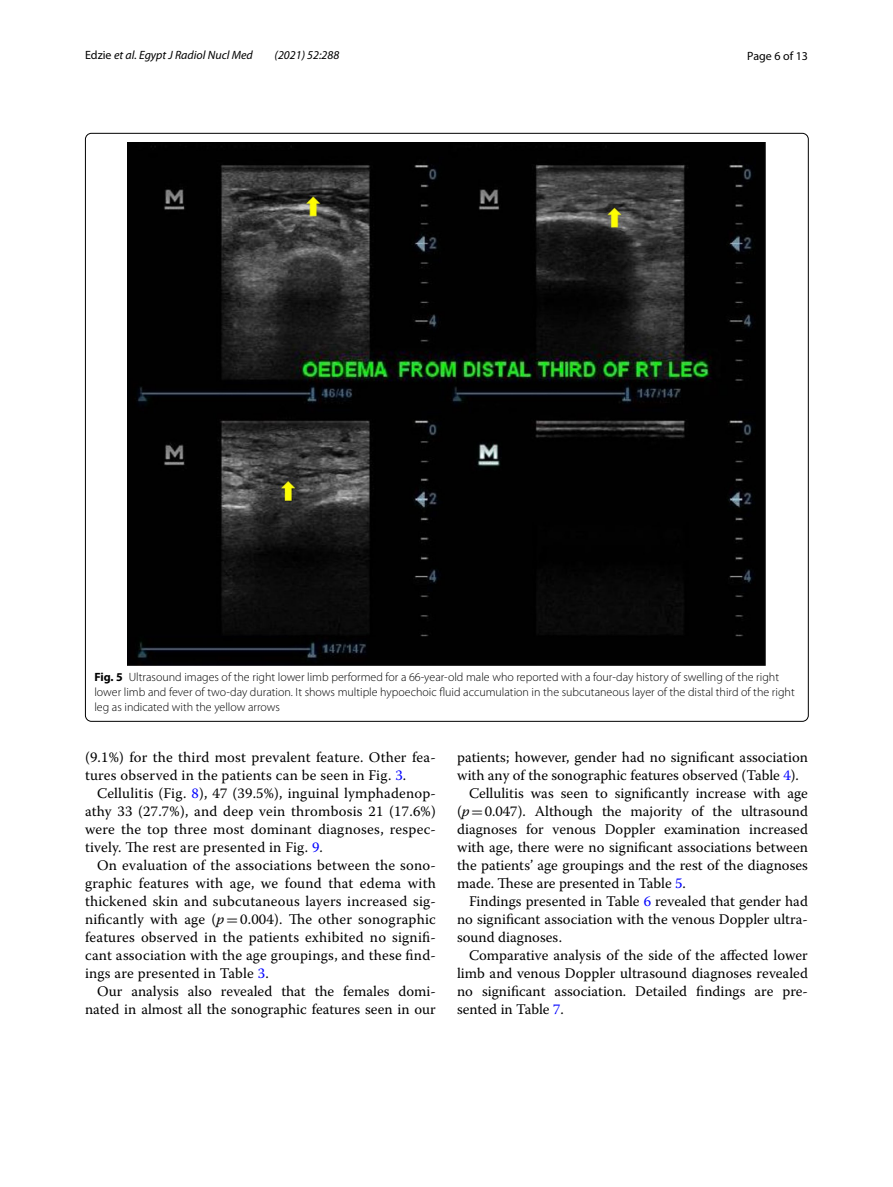
<style>
.page{position:relative;width:893px;height:1187px;background:#fff}
.page>*{position:absolute;margin:0;border:0;box-sizing:border-box;transform-origin:0 0}
.t1{font:14.7px/18px "Warnock Pro";color:#000;text-align:justify}
.t2{font:300 12px/15px "Myriad Pro";color:#000}
.t3{font:italic 12px "Myriad Pro";color:#000}
.t4{font:12px "Myriad Pro";color:#000}
.s1{font-style:normal}
.s2{font-weight:700}
.s3{color:#00f}
.s4{font-style:italic}
.s5{font-family:"MTSY"}
</style>
<div class="page">
<img style="left:128px;top:142px;width:638px;height:524px">
<p class="t3" style="left:85px;top:48px;width:169px"><span class="s1">Edzie</span> et al. Egypt J Radiol Nucl Med</p>
<p class="t3" style="left:275px;top:48px;width:66px">(2021) 52:288</p>
<p class="t4" style="left:747px;top:48px;width:62px">Page 6 of 13</p>
<p class="t2" style="left:94px;top:669px;width:702px"><span class="s2">Fig. 5</span> Ultrasound images of the right lower limb performed for a 66-year-old male who reported with a four-day history of swelling of the right lower limb and fever of two-day duration. It shows multiple hypoechoic fluid accumulation in the subcutaneous layer of the distal third of the right leg as indicated with the yellow arrows</p>
<p class="t1" style="left:85px;top:747px;width:352px">(9.1%) for the third most prevalent feature. Other fea&shy;tures observed in the patients can be seen in Fig. <span class="s3">3</span>.</p>
<p class="t1" style="left:85px;top:783px;width:352px;text-indent:12px">Cellulitis (Fig. <span class="s3">8</span>), 47 (39.5%), inguinal lymphadenop&shy;athy 33 (27.7%), and deep vein thrombosis 21 (17.6%) were the top three most dominant diagnoses, respec&shy;tively. The rest are presented in Fig. <span class="s3">9</span>.</p>
<p class="t1" style="left:85px;top:855px;width:352px;text-indent:12px">On evaluation of the associations between the sono&shy;graphic features with age, we found that edema with thickened skin and subcutaneous layers increased sig&shy;nificantly with age (<span class="s4">p</span><span class="s5">=</span>0.004). The other sonographic features observed in the patients exhibited no signifi&shy;cant association with the age groupings, and these find&shy;ings are presented in Table <span class="s3">3</span>.</p>
<p class="t1" style="left:85px;top:981px;width:352px;text-align:right">Our analysis also revealed that the females domi&shy;nated in almost all the sonographic features seen in our</p>
<p class="t1" style="left:457px;top:747px;width:352px">patients; however, gender had no significant association</p>
<p class="t1" style="left:457px;top:765px;width:343px">with any of the sonographic features observed (Table <span class="s3">4</span>).</p>
<p class="t1" style="left:469px;top:783px;width:340px">Cellulitis was seen to significantly increase with age</p>
<p class="t1" style="left:457px;top:801px;width:352px">(<span class="s4">p</span><span class="s5">=</span>0.047). Although the majority of the ultrasound</p>
<p class="t1" style="left:457px;top:819px;width:352px">diagnoses for venous Doppler examination increased</p>
<p class="t1" style="left:457px;top:837px;width:352px">with age, there were no significant associations between</p>
<p class="t1" style="left:457px;top:855px;width:352px">the patients’ age groupings and the rest of the diagnoses</p>
<p class="t1" style="left:457px;top:873px;width:230px">made. These are presented in Table <span class="s3">5</span>.</p>
<p class="t1" style="left:469px;top:891px;width:340px">Findings presented in Table <span class="s3">6</span> revealed that gender had</p>
<p class="t1" style="left:457px;top:909px;width:352px">no significant association with the venous Doppler ultra-</p>
<p class="t1" style="left:457px;top:927px;width:106px">sound diagnoses.</p>
<p class="t1" style="left:469px;top:945px;width:340px">Comparative analysis of the side of the affected lower</p>
<p class="t1" style="left:457px;top:963px;width:352px">limb and venous Doppler ultrasound diagnoses revealed</p>
<p class="t1" style="left:457px;top:981px;width:352px">no significant association. Detailed findings are pre-</p>
<p class="t1" style="left:457px;top:999px;width:108px">sented in Table <span class="s3">7</span>.</p>
</div>
